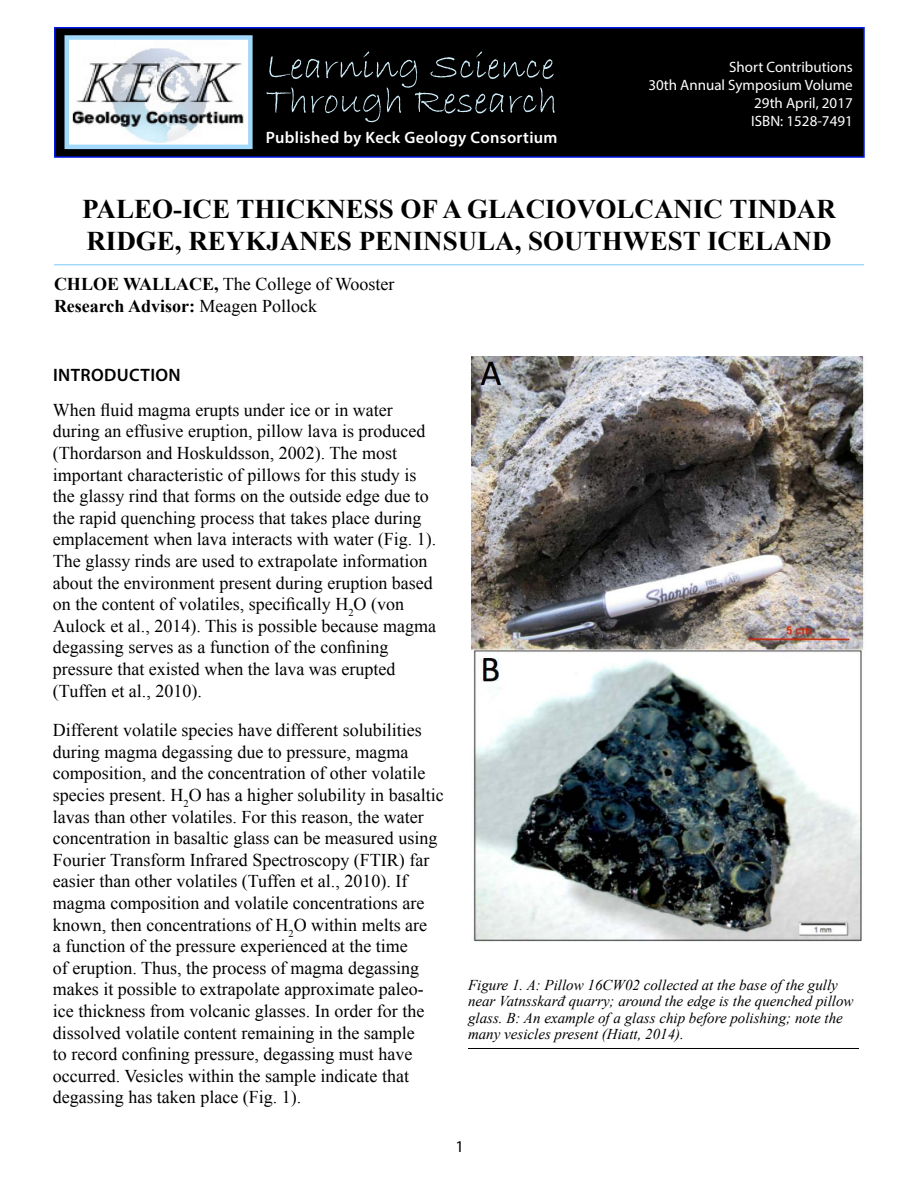
<style>
.page{position:relative;width:918px;height:1188px;background:#fff}
.page>*{position:absolute;margin:0;border:0;box-sizing:border-box;transform-origin:0 0}
.t1{font:700 27px/32.4px "Times New Roman";color:#000}
.t2{font:18px/21.6px "Times New Roman";color:#000}
.t3{font:600 18px "Myriad Pro";letter-spacing:.02em;color:#000}
.t4{font:600 16.5px "Myriad Pro";letter-spacing:.02em;color:#fff}
.t5{font:16.5px "Myriad Pro";color:#000}
.t6{font:italic 15px/16.5px "Times New Roman";color:#000}
.t7{font:15px/18px "Myriad Pro";color:#fff;text-align:right}
.s1{font-weight:700}
</style>
<div class="page">
<div style="left:55px;top:28px;width:809px;height:129px;background:#000"></div>
<div style="left:54px;top:27px;width:811px;height:131px;border:2px solid #001ae6"></div>
<img style="left:71px;top:41px;width:176px;height:102px">
<div style="left:65px;top:35px;width:188px;height:114px;border:5px solid #a2d8f9"></div>
<svg style="left:266px;top:51px;width:289px;height:71px"></svg>
<hr style="left:54px;top:264px;width:810px;height:1px;background:#a2d8f9">
<img style="left:472px;top:357px;width:393px;height:585px">
<hr style="left:468px;top:1048px;width:391px;height:1px;background:#000">
<p class="t4" style="left:266px;top:132px;width:293px">Published by Keck Geology Consortium</p>
<p class="t7" style="left:648px;top:59px;width:206px">Short Contributions<br>30th Annual Symposium Volume<br>29th April, 2017<br>ISBN: 1528-7491</p>
<h1 class="t1" style="left:82px;top:196px;width:755px">PALEO-ICE THICKNESS OF A GLACIOVOLCANIC TINDAR<br>RIDGE, REYKJANES PENINSULA, SOUTHWEST ICELAND</h1>
<p class="t2" style="left:54px;top:275px;width:342px"><span class="s1">CHLOE WALLACE,</span> The College of Wooster<br><span class="s1">Research Advisor:</span> Meagen Pollock</p>
<p class="t3" style="left:53px;top:368px;width:129px">INTRODUCTION</p>
<p class="t2" style="left:53px;top:399px;width:385px">When fluid magma erupts under ice or in water during an effusive eruption, pillow lava is produced (Thordarson and Hoskuldsson, 2002). The most important characteristic of pillows for this study is the glassy rind that forms on the outside edge due to the rapid quenching process that takes place during emplacement when lava interacts with water (Fig. 1).<br>The glassy rinds are used to extrapolate information about the environment present during eruption based on the content of volatiles, specifically H<sub>2</sub>O (von Aulock et al., 2014). This is possible because magma degassing serves as a function of the confining pressure that existed when the lava was erupted (Tuffen et al., 2010).</p>
<p class="t2" style="left:53px;top:719px;width:392px">Different volatile species have different solubilities during magma degassing due to pressure, magma composition, and the concentration of other volatile species present. H<sub>2</sub>O has a higher solubility in basaltic lavas than other volatiles. For this reason, the water concentration in basaltic glass can be measured using Fourier Transform Infrared Spectroscopy (FTIR) far easier than other volatiles (Tuffen et al., 2010). If magma composition and volatile concentrations are known, then concentrations of H<sub>2</sub>O within melts are<br>a function of the pressure experienced at the time<br>of eruption. Thus, the process of magma degassing makes it possible to extrapolate approximate paleo&shy;ice thickness from volcanic glasses. In order for the dissolved volatile content remaining in the sample<br>to record confining pressure, degassing must have occurred. Vesicles within the sample indicate that degassing has taken place (Fig. 1).</p>
<p class="t6" style="left:468px;top:978px;width:387px">Figure 1. A: Pillow 16CW02 collected at the base of the gully near Vatnsskarđ quarry; around the edge is the quenched pillow glass. B: An example of a glass chip before polishing; note the many vesicles present (Hiatt, 2014).</p>
<p class="t5" style="left:456px;top:1140px;width:10px">1</p>
</div>
